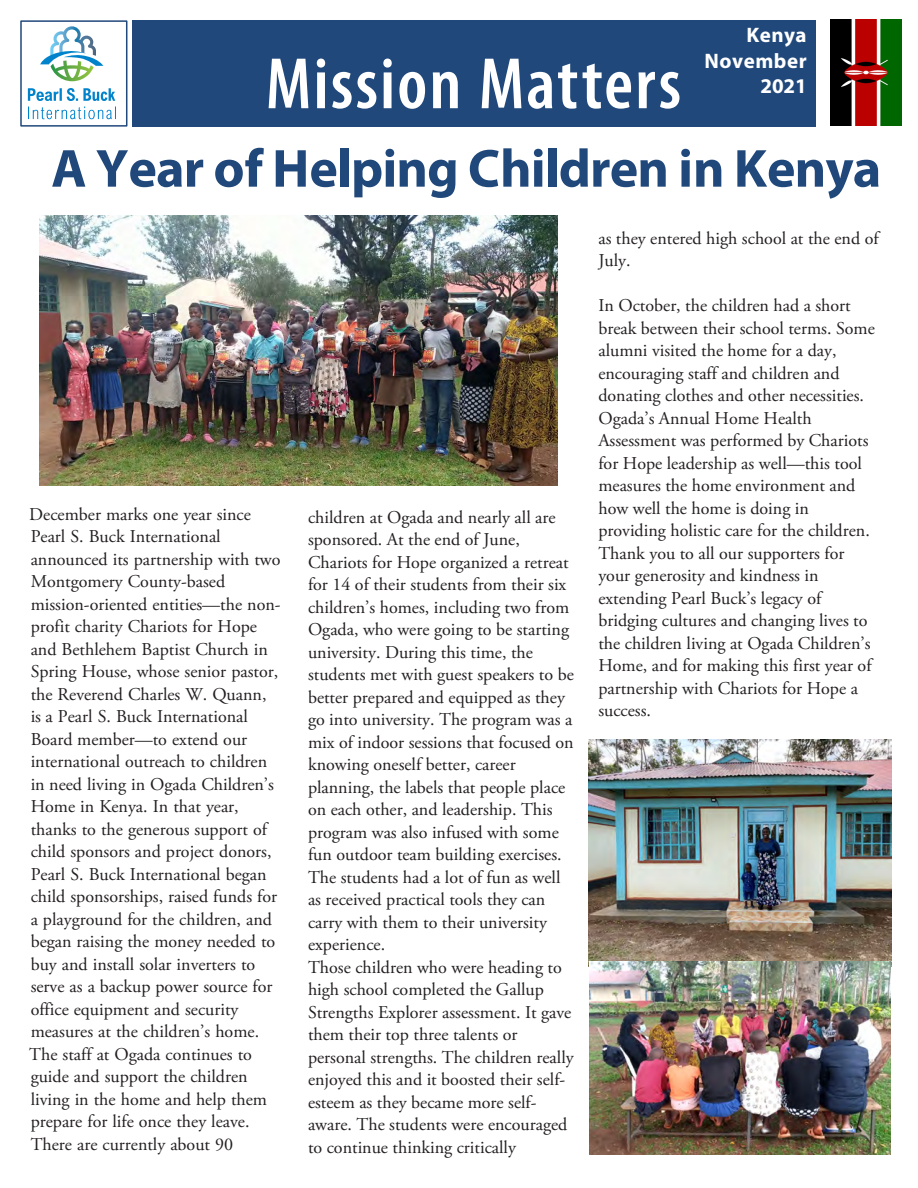
<style>
.page{position:relative;width:918px;height:1188px;background:#fff}
.page>*{position:absolute;margin:0;border:0;box-sizing:border-box;transform-origin:0 0}
.t1{font:600 condensed 73.5px "Myriad Pro";letter-spacing:.03em;color:#fff}
.text{font:700 54px "Myriad Pro";letter-spacing:-.015em;color:#20487b}
.t2{font:700 21px/25.2px "Myriad Pro";letter-spacing:.025em;color:#fff;text-align:right}
.text-2{font:18px/22.5px "Adobe Garamond Pro";color:#231f20}
</style>
<div class="page">
<div style="left:132px;top:20px;width:683px;height:107px;background:#20487b"></div>
<svg style="left:28px;top:107px;width:88px;height:12px"></svg>
<svg style="left:28px;top:88px;width:87px;height:13px"></svg>
<svg style="left:40px;top:26px;width:63px;height:55px"></svg>
<div style="left:20px;top:20px;width:107px;height:107px;border:2px solid #20487b"></div>
<img style="left:831px;top:20px;width:70px;height:106px">
<img style="left:40px;top:216px;width:517px;height:269px">
<img style="left:588px;top:739px;width:303px;height:228px">
<img style="left:589px;top:961px;width:302px;height:193px">
<p class="t1" style="left:266px;top:39px;width:417px">Mission Matters</p>
<p class="t2" style="left:704px;top:22px;width:104px">Kenya<br>November<br>2021</p>
<p class="text" style="left:51px;top:133px;width:832px">A Year of Helping Children in Kenya</p>
<p class="text-2" style="left:29px;top:503px;width:253px">December marks one year since<br>Pearl S. Buck International announced its partnership with two<br>Montgomery County-based mission-oriented entities—the non&shy;profit charity Chariots for Hope and Bethlehem Baptist Church in<br>Spring House, whose senior pastor, the Reverend Charles W. Quann,<br>is a Pearl S. Buck International<br>Board member—to extend our international outreach to children in need living in Ogada Children’s<br>Home in Kenya. In that year, thanks to the generous support of child sponsors and project donors,<br>Pearl S. Buck International began child sponsorships, raised funds for a playground for the children, and began raising the money needed to buy and install solar inverters to serve as a backup power source for office equipment and security measures at the children’s home.<br>The staff at Ogada continues to guide and support the children living in the home and help them prepare for life once they leave.<br>There are currently about 90</p>
<p class="text-2" style="left:308px;top:506px;width:267px">children at Ogada and nearly all are sponsored. At the end of June, Chariots for Hope organized a retreat for 14 of their students from their six children’s homes, including two from Ogada, who were going to be starting university. During this time, the students met with guest speakers to be better prepared and equipped as they go into university. The program was a mix of indoor sessions that focused on knowing oneself better, career planning, the labels that people place on each other, and leadership. This program was also infused with some fun outdoor team building exercises.<br>The students had a lot of fun as well as received practical tools they can carry with them to their university experience.<br>Those children who were heading to high school completed the Gallup Strengths Explorer assessment. It gave them their top three talents or personal strengths. The children really enjoyed this and it boosted their self&shy;esteem as they became more self&shy;aware. The students were encouraged to continue thinking critically</p>
<p class="text-2" style="left:598px;top:228px;width:282px">as they entered high school at the end of<br>July.</p>
<p class="text-2" style="left:598px;top:295px;width:278px">In October, the children had a short break between their school terms. Some alumni visited the home for a day, encouraging staff and children and donating clothes and other necessities.<br>Ogada’s Annual Home Health Assessment was performed by Chariots for Hope leadership as well—this tool measures the home environment and how well the home is doing in providing holistic care for the children.<br>Thank you to all our supporters for your generosity and kindness in extending Pearl Buck’s legacy of bridging cultures and changing lives to the children living at Ogada Children’s Home, and for making this first year of partnership with Chariots for Hope a success.</p>
</div>
